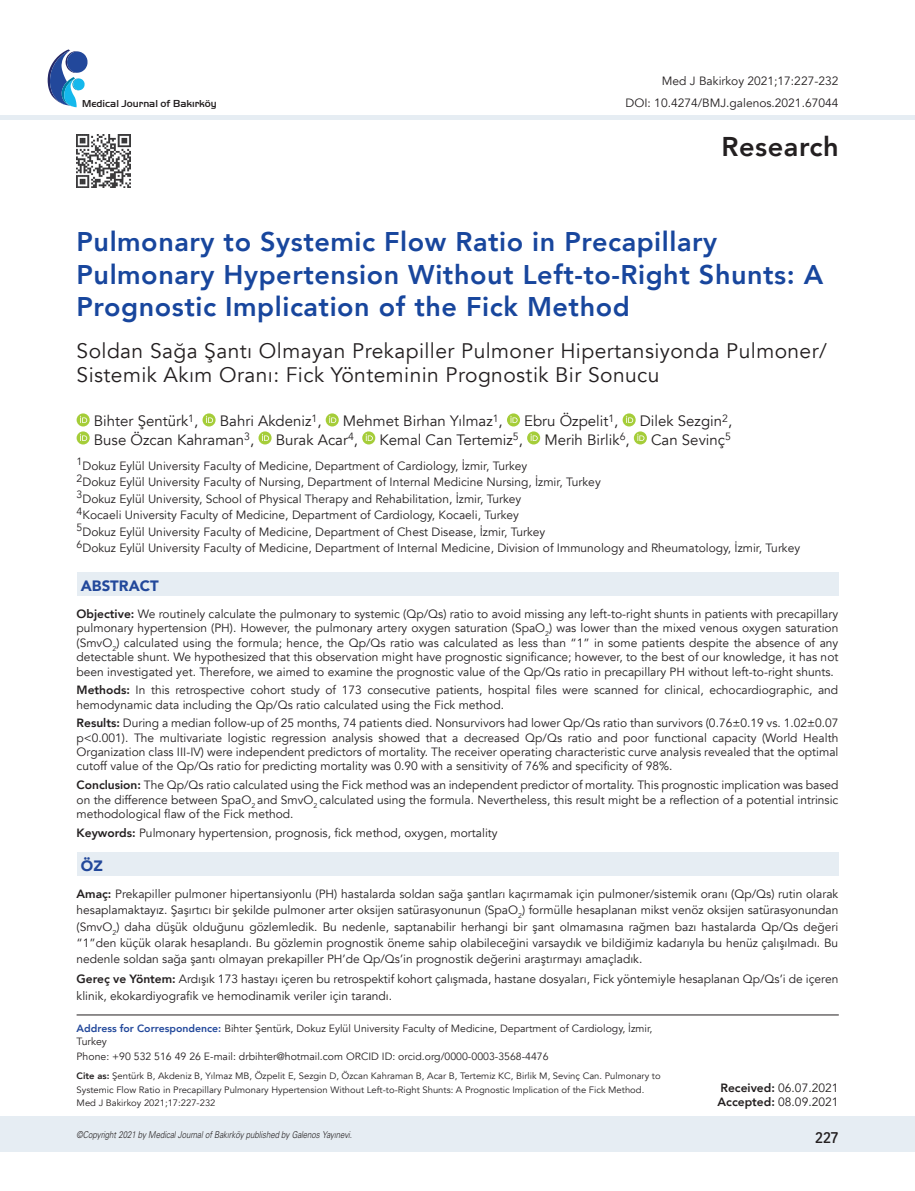
<style>
.page{position:relative;width:915px;height:1191px;background:#fff}
.page>*{position:absolute;margin:0;border:0;box-sizing:border-box;transform-origin:0 0}
.t1{font:800 27.15px "Avenir";letter-spacing:.02em;color:#231f20}
.t2{font:800 27px/32.4px "Avenir";letter-spacing:.02em;color:#18469d}
.t3{font:21px/24px "Avenir";letter-spacing:.02em;color:#231f20}
.t4{font:500 16.5px "Kohinoor Devanagari";color:#231f20}
.t5{font:15px "Avenir";color:#231f20}
.t6{font:900 15px "Avenir";color:#22489b}
.t7{font:12px/14.4px "Avenir";color:#231f20}
.t8{font:10.5px/12.8px "Avenir";color:#231f20}
.t9{font:500 10.5px "Handel Got D";color:#231f20}
.t10{font:9.45px "Univers Light Ita Tr";letter-spacing:-.005em;color:#231f20;scale:.83 1}
.t11{font:9.3px/13.5px "Avenir";color:#231f20}
.s1{font-weight:800}
.s2{font-weight:800;color:#22489b}
</style>
<div class="page">
<div style="left:0;top:1116px;width:914px;height:35px;background:#e6edf3"></div>
<hr style="left:0;top:115px;width:914px;height:4px;background:#e6edf3">
<svg style="left:48px;top:49px;width:40px;height:58px"></svg>
<hr style="left:77px;top:1014px;width:761px;height:1px;background:#231f20">
<img style="left:77px;top:134px;width:53px;height:54px">
<svg style="left:77px;top:413px;width:13px;height:13px"></svg>
<svg style="left:80px;top:416px;width:7px;height:7px"></svg>
<svg style="left:202px;top:413px;width:13px;height:13px"></svg>
<svg style="left:206px;top:416px;width:7px;height:7px"></svg>
<svg style="left:325px;top:413px;width:13px;height:13px"></svg>
<svg style="left:329px;top:416px;width:7px;height:7px"></svg>
<svg style="left:507px;top:413px;width:13px;height:13px"></svg>
<svg style="left:510px;top:416px;width:7px;height:7px"></svg>
<svg style="left:622px;top:413px;width:13px;height:13px"></svg>
<svg style="left:626px;top:416px;width:7px;height:7px"></svg>
<svg style="left:77px;top:431px;width:13px;height:13px"></svg>
<svg style="left:80px;top:434px;width:7px;height:7px"></svg>
<svg style="left:258px;top:431px;width:13px;height:13px"></svg>
<svg style="left:262px;top:434px;width:7px;height:7px"></svg>
<svg style="left:362px;top:431px;width:13px;height:13px"></svg>
<svg style="left:365px;top:434px;width:7px;height:7px"></svg>
<svg style="left:527px;top:431px;width:13px;height:13px"></svg>
<svg style="left:530px;top:434px;width:7px;height:7px"></svg>
<svg style="left:633px;top:431px;width:13px;height:13px"></svg>
<svg style="left:637px;top:434px;width:7px;height:7px"></svg>
<div style="left:77px;top:572px;width:761px;height:23px;background:#e6edf3"></div>
<div style="left:77px;top:852px;width:761px;height:23px;background:#e6edf3"></div>
<p class="t9" style="left:82px;top:98px;width:136px">Medical Journal of Bakırköy</p>
<p class="t7" style="left:625px;top:70px;width:214px;line-height:21.9px;text-align:right">Med J Bakirkoy 2021;17:227-232<br>DOI: 10.4274/BMJ.galenos.2021.67044</p>
<h1 class="t1" style="left:721px;top:126px;width:119px">Research</h1>
<h2 class="t2" style="left:77px;top:226px;width:748px">Pulmonary to Systemic Flow Ratio in Precapillary<br>Pulmonary Hypertension Without Left-to-Right Shunts: A<br>Prognostic Implication of the Fick Method</h2>
<h3 class="t3" style="left:77px;top:339px;width:751px">Soldan Sağa Şantı Olmayan Prekapiller Pulmoner Hipertansiyonda Pulmoner/<br>Sistemik Akım Oranı: Fick Yönteminin Prognostik Bir Sonucu</h3>
<p class="t5" style="left:94px;top:412px;width:106px">Bihter Şentürk<sup>1</sup>,</p>
<p class="t5" style="left:220px;top:412px;width:103px">Bahri Akdeniz<sup>1</sup>,</p>
<p class="t5" style="left:343px;top:412px;width:161px">Mehmet Birhan Yılmaz<sup>1</sup>,</p>
<p class="t5" style="left:524px;top:412px;width:96px">Ebru Özpelit<sup>1</sup>,</p>
<p class="t5" style="left:639px;top:412px;width:94px">Dilek Sezgin<sup>2</sup>,</p>
<p class="t5" style="left:94px;top:430px;width:162px">Buse Özcan Kahraman<sup>3</sup>,</p>
<p class="t5" style="left:276px;top:430px;width:84px">Burak Acar<sup>4</sup>,</p>
<p class="t5" style="left:379px;top:430px;width:145px">Kemal Can Tertemiz<sup>5</sup>,</p>
<p class="t5" style="left:544px;top:430px;width:87px">Merih Birlik<sup>6</sup>,</p>
<p class="t5" style="left:651px;top:430px;width:81px">Can Sevinç<sup>5</sup></p>
<p class="t7" style="left:77px;top:457px;width:724px;line-height:16.5px"><sup>1</sup>Dokuz Eylül University Faculty of Medicine, Department of Cardiology, İzmir, Turkey<br><sup>2</sup>Dokuz Eylül University Faculty of Nursing, Department of Internal Medicine Nursing, İzmir, Turkey<br><sup>3</sup>Dokuz Eylül University, School of Physical Therapy and Rehabilitation, İzmir, Turkey<br><sup>4</sup>Kocaeli University Faculty of Medicine, Department of Cardiology, Kocaeli, Turkey<br><sup>5</sup>Dokuz Eylül University Faculty of Medicine, Department of Chest Disease, İzmir, Turkey<br><sup>6</sup>Dokuz Eylül University Faculty of Medicine, Department of Internal Medicine, Division of Immunology and Rheumatology, İzmir, Turkey</p>
<p class="t6" style="left:81px;top:573px;width:79px">ABSTRACT</p>
<p class="t7" style="left:77px;top:607px;width:763px;text-align:justify"><span class="s1">Objective:</span> We routinely calculate the pulmonary to systemic (Qp/Qs) ratio to avoid missing any left-to-right shunts in patients with precapillary pulmonary hypertension (PH). However, the pulmonary artery oxygen saturation (SpaO<sub>2</sub>) was lower than the mixed venous oxygen saturation (SmvO<sub>2</sub>) calculated using the formula; hence, the Qp/Qs ratio was calculated as less than “1” in some patients despite the absence of any detectable shunt. We hypothesized that this observation might have prognostic significance; however, to the best of our knowledge, it has not been investigated yet. Therefore, we aimed to examine the prognostic value of the Qp/Qs ratio in precapillary PH without left-to-right shunts.</p>
<p class="t7" style="left:77px;top:683px;width:763px"><span class="s1">Methods:</span> In this retrospective cohort study of 173 consecutive patients, hospital files were scanned for clinical, echocardiographic, and hemodynamic data including the Qp/Qs ratio calculated using the Fick method.</p>
<p class="t7" style="left:77px;top:716px;width:763px;text-align:justify"><span class="s1">Results:</span> During a median follow-up of 25 months, 74 patients died. Nonsurvivors had lower Qp/Qs ratio than survivors (0.76±0.19 vs. 1.02±0.07 p&lt;0.001). The multivariate logistic regression analysis showed that a decreased Qp/Qs ratio and poor functional capacity (World Health Organization class III-IV) were independent predictors of mortality. The receiver operating characteristic curve analysis revealed that the optimal cutoff value of the Qp/Qs ratio for predicting mortality was 0.90 with a sensitivity of 76% and specificity of 98%.</p>
<p class="t7" style="left:77px;top:778px;width:763px;text-align:justify"><span class="s1">Conclusion:</span> The Qp/Qs ratio calculated using the Fick method was an independent predictor of mortality. This prognostic implication was based on the difference between SpaO<sub>2</sub> and SmvO<sub>2</sub> calculated using the formula. Nevertheless, this result might be a reflection of a potential intrinsic methodological flaw of the Fick method.</p>
<p class="t7" style="left:77px;top:825px;width:422px"><span class="s1">Keywords:</span> Pulmonary hypertension, prognosis, fick method, oxygen, mortality</p>
<p class="t6" style="left:81px;top:853px;width:23px">ÖZ</p>
<p class="t7" style="left:77px;top:886px;width:763px;line-height:16.2px;text-align:justify"><span class="s1">Amaç:</span> Prekapiller pulmoner hipertansiyonlu (PH) hastalarda soldan sağa şantları kaçırmamak için pulmoner/sistemik oranı (Qp/Qs) rutin olarak hesaplamaktayız. Şaşırtıcı bir şekilde pulmoner arter oksijen satürasyonunun (SpaO<sub>2</sub>) formülle hesaplanan mikst venöz oksijen satürasyonundan (SmvO<sub>2</sub>) daha düşük olduğunu gözlemledik. Bu nedenle, saptanabilir herhangi bir şant olmamasına rağmen bazı hastalarda Qp/Qs değeri “1”den küçük olarak hesaplandı. Bu gözlemin prognostik öneme sahip olabileceğini varsaydık ve bildiğimiz kadarıyla bu henüz çalışılmadı. Bu nedenle soldan sağa şantı olmayan prekapiller PH’de Qp/Qs’in prognostik değerini araştırmayı amaçladık.</p>
<p class="t7" style="left:77px;top:971px;width:763px;line-height:16.2px"><span class="s1">Gereç ve Yöntem:</span> Ardışık 173 hastayı içeren bu retrospektif kohort çalışmada, hastane dosyaları, Fick yöntemiyle hesaplanan Qp/Qs’i de içeren klinik, ekokardiyografik ve hemodinamik veriler için tarandı.</p>
<p class="t8" style="left:77px;top:1022px;width:577px"><span class="s2">Address for Correspondence:</span> Bihter Şentürk, Dokuz Eylül University Faculty of Medicine, Department of Cardiology, İzmir,<br>Turkey</p>
<p class="t8" style="left:77px;top:1050px;width:473px">Phone: +90 532 516 49 26 E-mail: drbihter@hotmail.com ORCID ID: orcid.org/0000-0003-3568-4476</p>
<p class="t11" style="left:77px;top:1069px;width:585px"><span class="s1">Cite as:</span> Şentürk B, Akdeniz B, Yılmaz MB, Özpelit E, Sezgin D, Özcan Kahraman B, Acar B, Tertemiz KC, Birlik M, Sevinç Can. Pulmonary to<br>Systemic Flow Ratio in Precapillary Pulmonary Hypertension Without Left-to-Right Shunts: A Prognostic Implication of the Fick Method.<br>Med J Bakirkoy 2021;17:227-232</p>
<p class="t7" style="left:717px;top:1080px;width:122px"><span class="s1">Received:</span> 06.07.2021<br><span class="s1">Accepted:</span> 08.09.2021</p>
<p class="t10" style="left:77px;top:1128px;width:333px">©Copyright 2021 by Medical Journal of Bakırköy published by Galenos Yayınevi.</p>
<h3 class="t4" style="left:814px;top:1127px;width:25px">227</h3>
</div>
